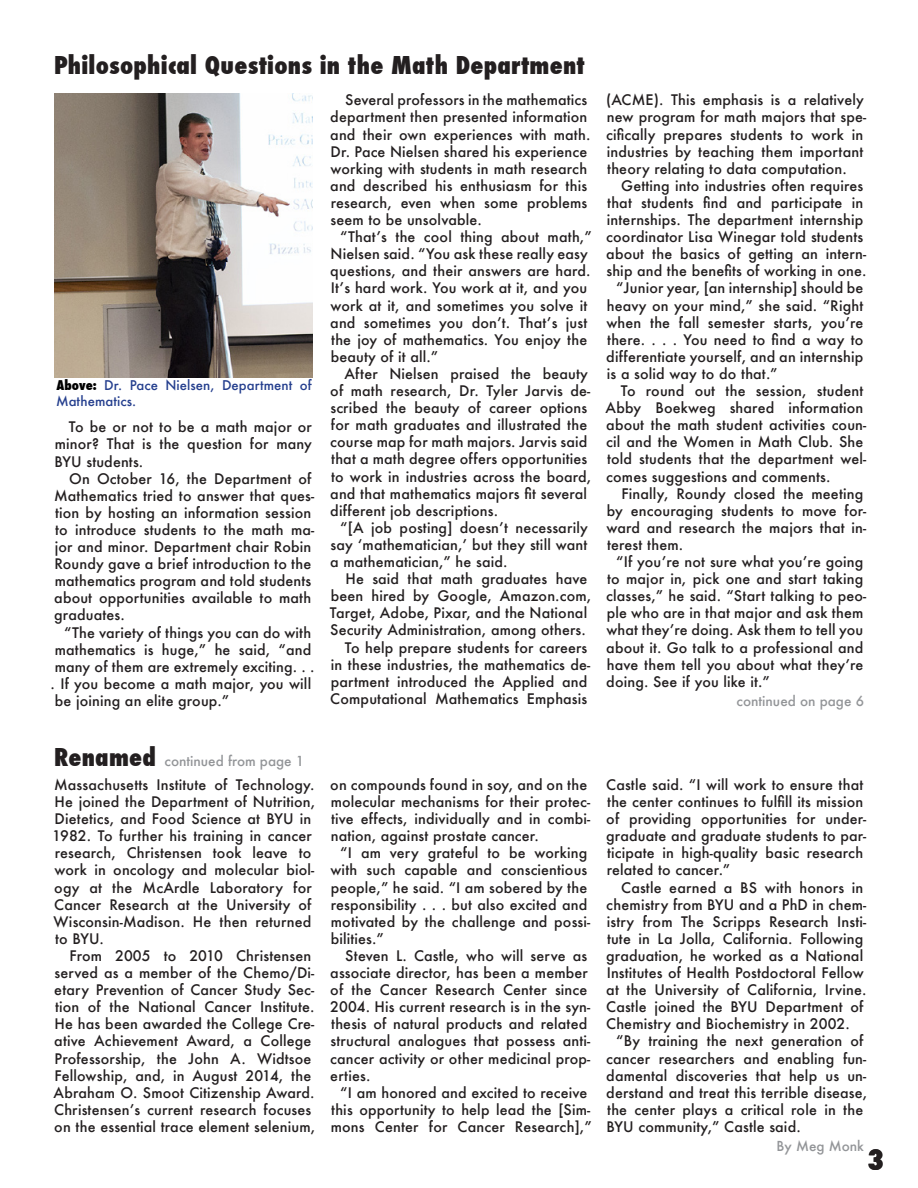
<style>
.page{position:relative;width:918px;height:1188px;background:#fff}
.page>*{position:absolute;margin:0;border:0;box-sizing:border-box;transform-origin:0 0}
.t1{font:800 condensed 27.75px "Futura";color:#231f20}
.Title_for_stories{font:800 condensed 24px "Futura";letter-spacing:.01em;color:#231f20}
.Real_Basic_paragraph{font:500 14.25px/17.1px "Futura";letter-spacing:.01em;color:#231f20}
.Title_for_stories-2{font:500 13.5px "Futura";color:#939598}
.citation_maybe{font:500 13.2px/15.8px "Futura";letter-spacing:.005em;color:#253f8e}
.s1{font-weight:800;font-stretch:condensed;color:#000}
.s2{font-weight:800;font-stretch:condensed;font-size:24px;color:#231f20}
</style>
<div class="page">
<img style="left:54px;top:93px;width:258px;height:285px">
<p class="Title_for_stories" style="left:54px;top:49px;width:532px">Philosophical Questions in the Math Department</p>
<p class="citation_maybe" style="left:56px;top:377px;width:257px"><span class="s1">Above:</span> Dr. Pace Nielsen, Department of<br>Mathematics.</p>
<p class="Real_Basic_paragraph" style="left:55px;top:418px;width:259px;text-align:justify;text-indent:14px">To be or not to be a math major or minor? That is the question for many BYU students.</p>
<p class="Real_Basic_paragraph" style="left:54px;top:470px;width:262px;text-indent:15px">On October 16, the Department of Mathematics tried to answer that ques&shy;tion by hosting an information session to introduce students to the math ma&shy;jor and minor. Department chair Robin Roundy gave a brief introduction to the mathematics program and told students about opportunities available to math graduates.</p>
<p class="Real_Basic_paragraph" style="left:51px;top:624px;width:266px;text-indent:14px">“The variety of things you can do with mathematics is huge,” he said, “and many of them are extremely exciting. . . . If you become a math major, you will be joining an elite group.”</p>
<p class="Real_Basic_paragraph" style="left:330px;top:91px;width:262px;text-indent:15px">Several professors in the mathematics department then presented information and their own experiences with math.<br>Dr. Pace Nielsen shared his experience working with students in math research and described his enthusiasm for this research, even when some problems seem to be unsolvable.</p>
<p class="Real_Basic_paragraph" style="left:330px;top:228px;width:263px;text-indent:10px">“That’s the cool thing about math,” Nielsen said. “You ask these really easy questions, and their answers are hard.<br>It’s hard work. You work at it, and you work at it, and sometimes you solve it and sometimes you don’t. That’s just the joy of mathematics. You enjoy the beauty of it all.”</p>
<p class="Real_Basic_paragraph" style="left:330px;top:365px;width:263px;text-indent:14px">After Nielsen praised the beauty of math research, Dr. Tyler Jarvis de&shy;scribed the beauty of career options for math graduates and illustrated the course map for math majors. Jarvis said that a math degree offers opportunities to work in industries across the board, and that mathematics majors fit several different job descriptions.</p>
<p class="Real_Basic_paragraph" style="left:330px;top:519px;width:259px;text-align:justify;text-indent:10px">“[A job posting] doesn’t necessarily say ‘mathematician,’ but they still want a mathematician,” he said.</p>
<p class="Real_Basic_paragraph" style="left:330px;top:570px;width:263px;text-indent:16px">He said that math graduates have been hired by Google, Amazon.com, Target, Adobe, Pixar, and the National Security Administration, among others.</p>
<p class="Real_Basic_paragraph" style="left:330px;top:639px;width:262px;text-indent:14px">To help prepare students for careers in these industries, the mathematics de&shy;partment introduced the Applied and Computational Mathematics Emphasis</p>
<p class="Real_Basic_paragraph" style="left:606px;top:91px;width:262px">(ACME). This emphasis is a relatively new program for math majors that spe&shy;cifically prepares students to work in industries by teaching them important theory relating to data computation.</p>
<p class="Real_Basic_paragraph" style="left:606px;top:177px;width:262px;text-indent:15px">Getting into industries often requires that students find and participate in internships. The department internship coordinator Lisa Winegar told students about the basics of getting an intern&shy;ship and the benefits of working in one.</p>
<p class="Real_Basic_paragraph" style="left:606px;top:279px;width:259px;text-align:justify;text-indent:10px">“Junior year, [an internship] should be heavy on your mind,” she said. “Right when the fall semester starts, you’re there. . . . You need to find a way to differentiate yourself, and an internship is a solid way to do that.”</p>
<p class="Real_Basic_paragraph" style="left:606px;top:382px;width:262px;text-indent:15px">To round out the session, student Abby Boekweg shared information about the math student activities coun&shy;cil and the Women in Math Club. She told students that the department wel&shy;comes suggestions and comments.</p>
<p class="Real_Basic_paragraph" style="left:606px;top:485px;width:261px;text-indent:15px">Finally, Roundy closed the meeting by encouraging students to move for&shy;ward and research the majors that in&shy;terest them.</p>
<p class="Real_Basic_paragraph" style="left:606px;top:553px;width:262px;text-indent:10px">“If you’re not sure what you’re going to major in, pick one and start taking classes,” he said. “Start talking to peo&shy;ple who are in that major and ask them what they’re doing. Ask them to tell you about it. Go talk to a professional and have them tell you about what they’re doing. See if you like it.”</p>
<p class="Title_for_stories-2" style="left:737px;top:691px;width:129px">continued on page 6</p>
<p class="Title_for_stories-2" style="left:54px;top:752px;width:252px"><span class="s2">Renamed</span> continued from page 1</p>
<p class="Real_Basic_paragraph" style="left:52px;top:776px;width:264px">Massachusetts Institute of Technology.<br>He joined the Department of Nutrition, Dietetics, and Food Science at BYU in 1982. To further his training in cancer research, Christensen took leave to work in oncology and molecular biol&shy;ogy at the McArdle Laboratory for Cancer Research at the University of Wisconsin-Madison. He then returned to BYU.</p>
<p class="Real_Basic_paragraph" style="left:54px;top:947px;width:263px;text-indent:16px">From 2005 to 2010 Christensen served as a member of the Chemo/Di&shy;etary Prevention of Cancer Study Sec&shy;tion of the National Cancer Institute.<br>He has been awarded the College Cre&shy;ative Achievement Award, a College Professorship, the John A. Widtsoe Fellowship, and, in August 2014, the Abraham O. Smoot Citizenship Award.<br>Christensen’s current research focuses on the essential trace element selenium,</p>
<p class="Real_Basic_paragraph" style="left:330px;top:776px;width:262px">on compounds found in soy, and on the molecular mechanisms for their protec&shy;tive effects, individually and in combi&shy;nation, against prostate cancer.</p>
<p class="Real_Basic_paragraph" style="left:330px;top:844px;width:261px;text-indent:10px">“I am very grateful to be working with such capable and conscientious people,” he said. “I am sobered by the responsibility . . . but also excited and motivated by the challenge and possi&shy;bilities.”</p>
<p class="Real_Basic_paragraph" style="left:330px;top:947px;width:262px;text-indent:15px">Steven L. Castle, who will serve as associate director, has been a member of the Cancer Research Center since 2004. His current research is in the syn&shy;thesis of natural products and related structural analogues that possess anti&shy;cancer activity or other medicinal prop&shy;erties.</p>
<p class="Real_Basic_paragraph" style="left:331px;top:1084px;width:263px;text-align:center">“I am honored and excited to receive this opportunity to help lead the [Sim&shy;mons Center for Cancer Research],”</p>
<p class="Real_Basic_paragraph" style="left:606px;top:776px;width:262px">Castle said. “I will work to ensure that the center continues to fulfill its mission of providing opportunities for under&shy;graduate and graduate students to par&shy;ticipate in high-quality basic research related to cancer.”</p>
<p class="Real_Basic_paragraph" style="left:606px;top:879px;width:262px;text-indent:15px">Castle earned a BS with honors in chemistry from BYU and a PhD in chem&shy;istry from The Scripps Research Insti&shy;tute in La Jolla, California. Following graduation, he worked as a National Institutes of Health Postdoctoral Fellow at the University of California, Irvine.<br>Castle joined the BYU Department of Chemistry and Biochemistry in 2002.</p>
<p class="Real_Basic_paragraph" style="left:606px;top:1032px;width:263px;text-indent:10px">“By training the next generation of cancer researchers and enabling fun&shy;damental discoveries that help us un&shy;derstand and treat this terrible disease, the center plays a critical role in the BYU community,” Castle said.</p>
<p class="Title_for_stories-2" style="left:777px;top:1137px;width:89px">By Meg Monk</p>
<p class="t1" style="left:868px;top:1141px;width:18px">3</p>
</div>
